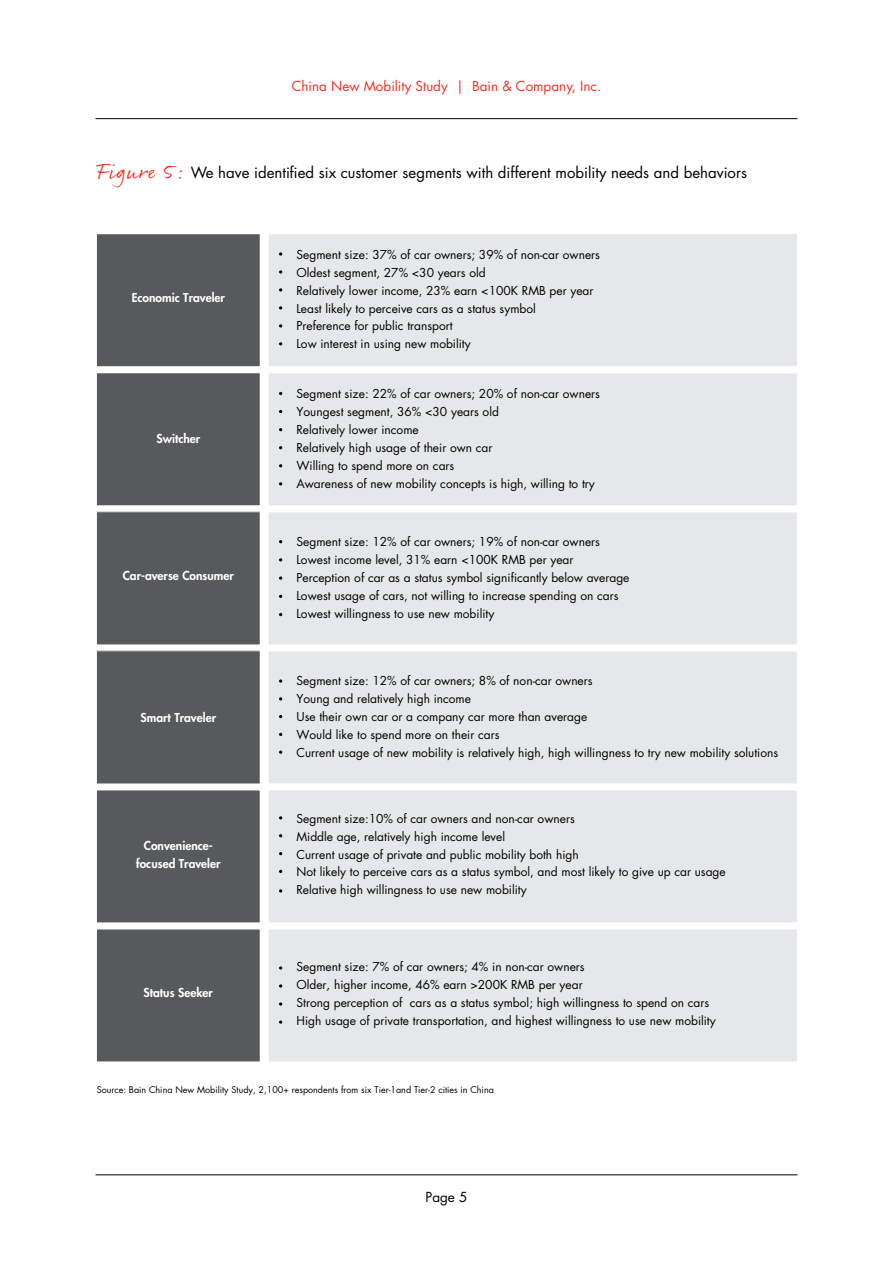
<style>
.page{position:relative;width:893px;height:1263px;background:#fff}
.page>*{position:absolute;margin:0;border:0;box-sizing:border-box;transform-origin:0 0}
.t1{font:15px "Futura";color:#000}
.t2{font:13.5px "Futura";color:#ee3124}
.t3{font:13.5px "Futura";color:#000}
.t4{font:12px/18px "Futura";color:#000}
.t5{font:800 12px/18px "Futura";color:#fff;text-align:center}
.t6{font:9px "Futura";color:#000}
.s1{font-family:"Rollerscript Rough";font-size:22.5px;color:#ee3124}
</style>
<div class="page">
<hr style="left:95px;top:118px;width:702px;height:1px;background:#000">
<hr style="left:95px;top:1174px;width:702px;height:1px;background:#000">
<div style="left:268px;top:234px;width:529px;height:133px;background:#e6e7e8"></div>
<div style="left:268px;top:234px;width:529px;height:133px;border:1px solid #fff"></div>
<div style="left:268px;top:373px;width:529px;height:133px;background:#e6e7e8"></div>
<div style="left:268px;top:373px;width:529px;height:133px;border:1px solid #fff"></div>
<div style="left:268px;top:512px;width:529px;height:133px;background:#e6e7e8"></div>
<div style="left:268px;top:512px;width:529px;height:133px;border:1px solid #fff"></div>
<div style="left:268px;top:651px;width:529px;height:133px;background:#e6e7e8"></div>
<div style="left:268px;top:651px;width:529px;height:133px;border:1px solid #fff"></div>
<div style="left:268px;top:790px;width:529px;height:133px;background:#e6e7e8"></div>
<div style="left:268px;top:790px;width:529px;height:133px;border:1px solid #fff"></div>
<div style="left:268px;top:929px;width:529px;height:133px;background:#e6e7e8"></div>
<div style="left:268px;top:929px;width:529px;height:133px;border:1px solid #fff"></div>
<div style="left:96px;top:234px;width:164px;height:133px;background:#58595b"></div>
<div style="left:96px;top:234px;width:164px;height:133px;border:1px solid #fff"></div>
<div style="left:96px;top:512px;width:164px;height:133px;background:#58595b"></div>
<div style="left:96px;top:511px;width:164px;height:134px;border:1px solid #fff"></div>
<div style="left:96px;top:651px;width:164px;height:133px;background:#58595b"></div>
<div style="left:96px;top:650px;width:164px;height:134px;border:1px solid #fff"></div>
<div style="left:96px;top:929px;width:164px;height:133px;background:#58595b"></div>
<div style="left:96px;top:790px;width:164px;height:133px;background:#58595b"></div>
<div style="left:96px;top:373px;width:164px;height:133px;background:#58595b"></div>
<div style="left:96px;top:373px;width:164px;height:133px;border:1px solid #fff"></div>
<svg style="left:279px;top:252px;width:3px;height:4px"></svg>
<svg style="left:279px;top:270px;width:3px;height:4px"></svg>
<svg style="left:279px;top:288px;width:3px;height:4px"></svg>
<svg style="left:279px;top:576px;width:3px;height:4px"></svg>
<svg style="left:279px;top:679px;width:3px;height:4px"></svg>
<svg style="left:279px;top:984px;width:3px;height:4px"></svg>
<svg style="left:279px;top:1002px;width:3px;height:4px"></svg>
<svg style="left:279px;top:1020px;width:3px;height:4px"></svg>
<p class="t2" style="left:292px;top:78px;width:311px">China New Mobility Study | Bain &amp; Company, Inc.</p>
<p class="t1" style="left:95px;top:163px;width:653px"><span class="s1">Figure 5:</span> We have identified six customer segments with different mobility needs and behaviors</p>
<p class="t5" style="left:132px;top:288px;width:95px">Economic Traveler</p>
<p class="t5" style="left:156px;top:429px;width:45px">Switcher</p>
<p class="t5" style="left:123px;top:566px;width:113px">Car-averse Consumer</p>
<p class="t5" style="left:141px;top:708px;width:77px">Smart Traveler</p>
<p class="t5" style="left:136px;top:836px;width:86px">Convenience&shy;focused Traveler</p>
<p class="t5" style="left:144px;top:984px;width:71px">Status Seeker</p>
<p class="t4" style="left:296px;top:245px;width:305px">Segment size: 37% of car owners; 39% of non-car owners Oldest segment, 27% &lt;30 years old<br>Relatively lower income, 23% earn &lt;100K RMB per year Least likely to perceive cars as a status symbol<br>Preference for public transport<br>Low interest in using new mobility</p>
<p class="t4" style="left:296px;top:384px;width:305px">Segment size: 22% of car owners; 20% of non-car owners Youngest segment, 36% &lt;30 years old<br>Relatively lower income<br>Relatively high usage of their own car<br>Willing to spend more on cars<br>Awareness of new mobility concepts is high, willing to try</p>
<p class="t4" style="left:296px;top:532px;width:335px">Segment size: 12% of car owners; 19% of non-car owners Lowest income level, 31% earn &lt;100K RMB per year Perception of car as a status symbol significantly below average Lowest usage of cars, not willing to increase spending on cars Lowest willingness to use new mobility</p>
<p class="t4" style="left:296px;top:671px;width:483px">Segment size: 12% of car owners; 8% of non-car owners<br>Young and relatively high income<br>Use their own car or a company car more than average<br>Would like to spend more on their cars<br>Current usage of new mobility is relatively high, high willingness to try new mobility solutions</p>
<p class="t4" style="left:296px;top:809px;width:431px">Segment size:10% of car owners and non-car owners<br>Middle age, relatively high income level<br>Current usage of private and public mobility both high<br>Not likely to perceive cars as a status symbol, and most likely to give up car usage Relative high willingness to use new mobility</p>
<p class="t4" style="left:296px;top:958px;width:421px">Segment size: 7% of car owners; 4% in non-car owners<br>Older, higher income, 46% earn &gt;200K RMB per year<br>Strong perception of cars as a status symbol; high willingness to spend on cars High usage of private transportation, and highest willingness to use new mobility</p>
<p class="t6" style="left:97px;top:1084px;width:399px">Source: Bain China New Mobility Study, 2,100+ respondents from six Tier-1and Tier-2 cities in China</p>
<p class="t3" style="left:426px;top:1188px;width:43px">Page 5</p>
</div>
